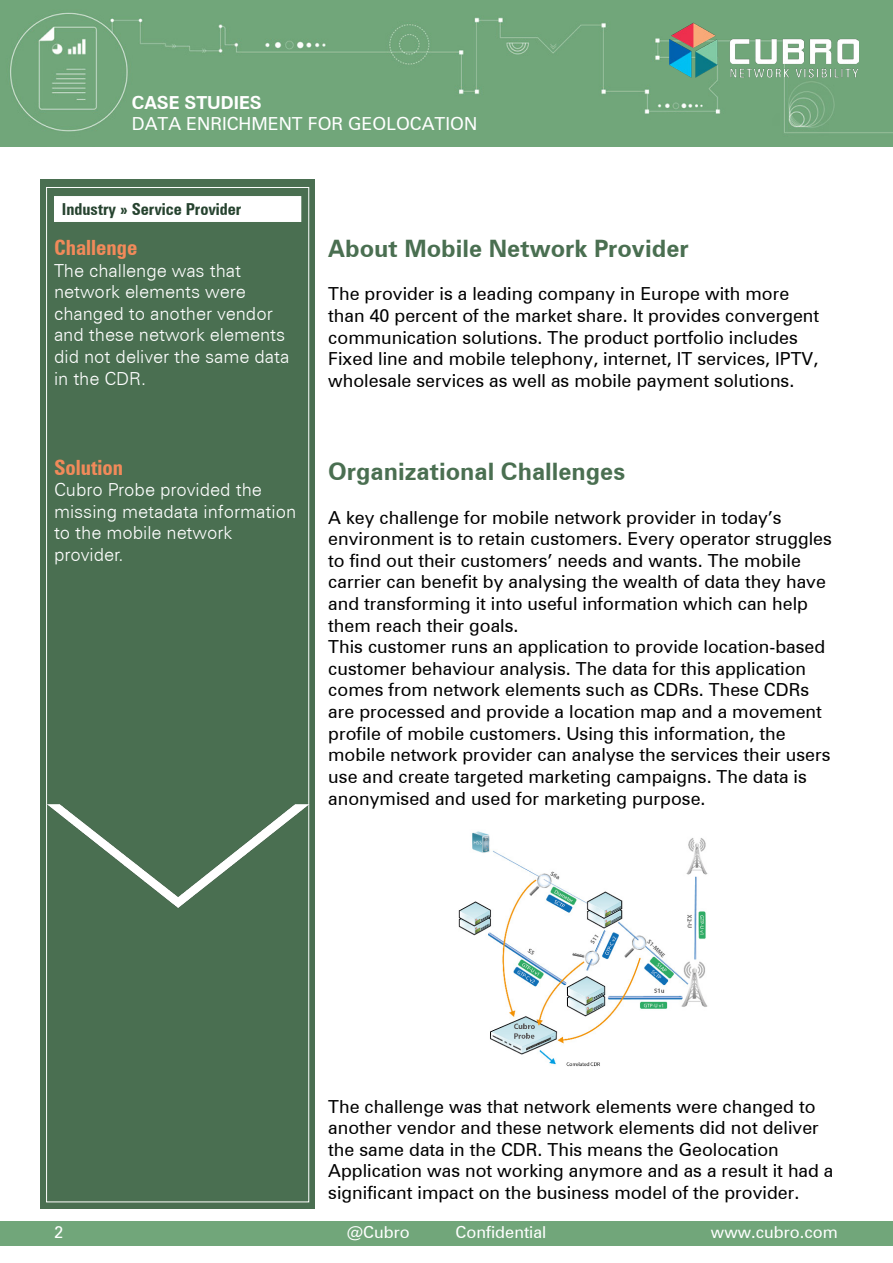
<style>
.page{position:relative;width:893px;height:1263px;background:#fff}
.page>*{position:absolute;margin:0;border:0;box-sizing:border-box;transform-origin:0 0}
.t1{font:700 24px "Zurich BT";color:#4a6f51}
.t2{font:700 condensed 21px "Zurich BT";color:#f18a5a}
.t3{font:18px/21.6px "Zurich BT";color:#000}
.t4{font:300 18px/21.6px "Zurich BT";color:#fff}
.t5{font:18px "Zurich BT";color:#fff}
.t6{font:700 18px "Zurich BT";color:#fff}
.t7{font:16.5px "Zurich BT";color:#fff}
.t8{font:700 condensed 16.5px "Zurich BT";color:#26432f}
</style>
<div class="page">
<div style="left:0;top:0;width:893px;height:147px;background:#71a67a"></div>
<div style="left:0;top:1221px;width:893px;height:25px;background:#71a67a"></div>
<div style="left:41px;top:180px;width:274px;height:1029px;background:#4a6f51"></div>
<div style="left:46px;top:187px;width:263px;height:1015px;background:#4a6f51;border:1px solid #fff"></div>
<img style="left:669px;top:17px;width:189px;height:65px">
<div style="left:54px;top:196px;width:247px;height:26px;background:#fff"></div>
<img style="left:459px;top:831px;width:249px;height:236px">
<img style="left:46px;top:796px;width:263px;height:120px">
<p class="t6" style="left:132px;top:91px;width:131px">CASE STUDIES</p>
<p class="t5" style="left:132px;top:113px;width:347px">DATA ENRICHMENT FOR GEOLOCATION</p>
<p class="t8" style="left:62px;top:199px;width:181px">Industry » Service Provider</p>
<p class="t2" style="left:54px;top:235px;width:85px">Challenge</p>
<p class="t4" style="left:54px;top:259px;width:237px">The challenge was that network elements were changed to another vendor and these network elements did not deliver the same data in the CDR.</p>
<p class="t2" style="left:54px;top:454px;width:71px">Solution</p>
<p class="t4" style="left:54px;top:479px;width:244px">Cubro Probe provided the missing metadata information to the mobile network provider.</p>
<h1 class="t1" style="left:328px;top:234px;width:362px">About Mobile Network Provider</h1>
<p class="t3" style="left:328px;top:283px;width:492px">The provider is a leading company in Europe with more than 40 percent of the market share. It provides convergent communication solutions. The product portfolio includes Fixed line and mobile telephony, internet, IT services, IPTV, wholesale services as well as mobile payment solutions.</p>
<h1 class="t1" style="left:328px;top:457px;width:299px">Organizational Challenges</h1>
<p class="t3" style="left:328px;top:506px;width:505px">A key challenge for mobile network provider in today’s environment is to retain customers. Every operator struggles to find out their customers’ needs and wants. The mobile carrier can benefit by analysing the wealth of data they have and transforming it into useful information which can help them reach their goals.<br>This customer runs an application to provide location-based customer behaviour analysis. The data for this application comes from network elements such as CDRs. These CDRs are processed and provide a location map and a movement profile of mobile customers. Using this information, the mobile network provider can analyse the services their users use and create targeted marketing campaigns. The data is anonymised and used for marketing purpose.</p>
<p class="t3" style="left:328px;top:1095px;width:507px">The challenge was that network elements were changed to another vendor and these network elements did not deliver the same data in the CDR. This means the Geolocation Application was not working anymore and as a result it had a significant impact on the business model of the provider.</p>
<p class="t7" style="left:54px;top:1222px;width:11px">2</p>
<p class="t7" style="left:347px;top:1222px;width:65px">@Cubro</p>
<p class="t7" style="left:456px;top:1222px;width:92px">Confidential</p>
<p class="t7" style="left:711px;top:1222px;width:128px">www.cubro.com</p>
</div>
